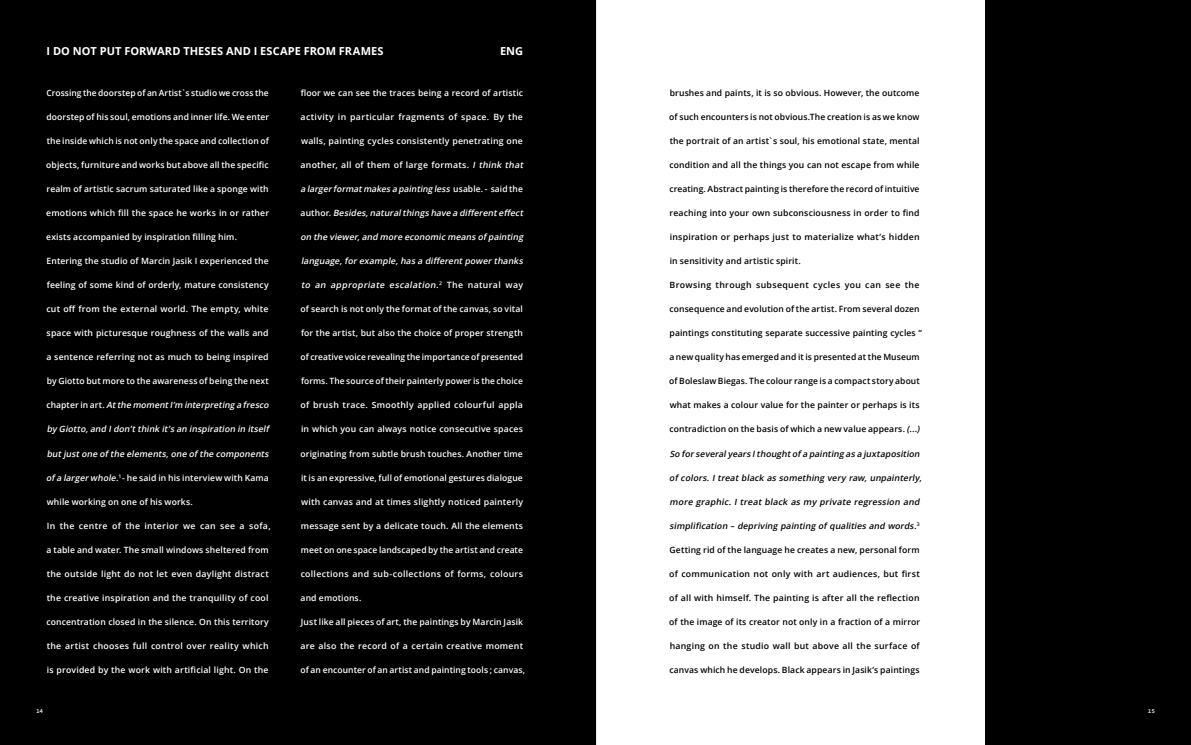
<style>
.page{position:relative;width:1191px;height:745px;background:#fff}
.page>*{position:absolute;margin:0;border:0;box-sizing:border-box;transform-origin:0 0}
.t1{font:700 11px "Open Sans";letter-spacing:.005em;color:#fff}
.t2{font:600 8.6px "Open Sans";letter-spacing:.015em;color:#fff}
.t3{font:600 8.6px "Open Sans";letter-spacing:.015em;color:#000}
.t4{font:italic 600 8.6px "Open Sans";letter-spacing:.01em;color:#fff}
.t5{font:italic 600 8.6px "Open Sans";color:#000}
.t6{font:600 8.6px "Open Sans";letter-spacing:.035em;color:#fff}
.t7{font:600 8.6px "Open Sans";letter-spacing:.04em;color:#000}
.t8{font:600 6px "Source Code Pro";color:#fff}
.s1{font-style:normal}
.s2{font-style:italic}
</style>
<div class="page">
<div style="left:985px;top:0;width:206px;height:744px;background:#000"></div>
<hr style="left:594px;top:0;width:2px;height:744px;background:#d6d9d7">
<div style="left:0;top:0;width:595px;height:744px;background:#000"></div>
<p class="t1" style="left:47px;top:43px;width:338px">I DO NOT PUT FORWARD THESES AND I ESCAPE FROM FRAMES</p>
<p class="t1" style="left:500px;top:43px;width:25px">ENG</p>
<p class="t2" style="left:46px;top:87px;width:224px">Crossing the doorstep of an Artist`s studio we cross the</p>
<p class="t2" style="left:46px;top:111px;width:224px">doorstep of his soul, emotions and inner life. We enter</p>
<p class="t2" style="left:47px;top:135px;width:224px">the inside which is not only the space and collection of</p>
<p class="t2" style="left:46px;top:159px;width:224px">objects, furniture and works but above all the specific</p>
<p class="t2" style="left:47px;top:183px;width:224px">realm of artistic sacrum saturated like a sponge with</p>
<p class="t2" style="left:46px;top:207px;width:224px">emotions which fill the space he works in or rather</p>
<p class="t2" style="left:46px;top:231px;width:192px">exists accompanied by inspiration filling him.</p>
<p class="t2" style="left:47px;top:255px;width:223px">Entering the studio of Marcin Jasik I experienced the</p>
<p class="t2" style="left:47px;top:279px;width:224px">feeling of some kind of orderly, mature consistency</p>
<p class="t2" style="left:46px;top:303px;width:224px">cut off from the external world. The empty, white</p>
<p class="t2" style="left:47px;top:327px;width:224px">space with picturesque roughness of the walls and</p>
<p class="t2" style="left:46px;top:351px;width:224px">a sentence referring not as much to being inspired</p>
<p class="t2" style="left:47px;top:375px;width:224px">by Giotto but more to the awareness of being the next</p>
<p class="t4" style="left:46px;top:399px;width:226px"><span class="s1">c h a p t e r i n a r t .</span> Atthe momentI’m interpreting a fresco</p>
<p class="t4" style="left:47px;top:423px;width:224px">by Giotto,and Idon’tthink it’s an inspiration in itself</p>
<p class="t4" style="left:47px;top:447px;width:225px">butjustone of the elements,one of the components</p>
<p class="t2" style="left:46px;top:471px;width:224px"><span class="s2">of a largerwhole.</span><sup>1</sup> - he said in his interview with Kama</p>
<p class="t2" style="left:47px;top:495px;width:148px">while working on one of his works.</p>
<p class="t6" style="left:47px;top:519px;width:225px">In the centre of the interior we can see a sofa,</p>
<p class="t2" style="left:46px;top:543px;width:224px">a table and water. The small windows sheltered from</p>
<p class="t2" style="left:47px;top:567px;width:224px">the outside light do not let even daylight distract</p>
<p class="t2" style="left:47px;top:591px;width:223px">the creative inspiration and the tranquility of cool</p>
<p class="t2" style="left:46px;top:615px;width:224px">concentration closed in the silence. On this territory</p>
<p class="t2" style="left:47px;top:639px;width:223px">the artist chooses full control over reality which</p>
<p class="t2" style="left:47px;top:663px;width:223px">is provided by the work with artificial light. On the</p>
<p class="t8" style="left:36px;top:706px;width:9px">14</p>
<p class="t2" style="left:301px;top:87px;width:224px">floor we can see the traces being a record of artistic</p>
<p class="t6" style="left:301px;top:111px;width:224px">activity in particular fragments of space. By the</p>
<p class="t2" style="left:301px;top:135px;width:223px">walls, painting cycles consistently penetrating one</p>
<p class="t2" style="left:301px;top:159px;width:226px">another, all of them of large formats. <span class="s2">I think that</span></p>
<p class="t4" style="left:301px;top:183px;width:224px">a largerformatmakes a painting less <span class="s1">u s a b l e . - s a i d t h e</span></p>
<p class="t4" style="left:301px;top:207px;width:226px"><span class="s1">a u t h o r.</span> Besides,naturalthings have a differenteffect</p>
<p class="t4" style="left:300px;top:231px;width:226px">on the viewer,and more economic means of painting</p>
<p class="t4" style="left:301px;top:255px;width:225px">language,forexample,has a differentpowerthanks</p>
<p class="t4" style="left:301px;top:279px;width:224px">to an appropriate escalation.<sup>2</sup> <span class="s1">T h e n a t u ra l wa y</span></p>
<p class="t2" style="left:300px;top:303px;width:224px">of search is not only the format of the canvas, so vital</p>
<p class="t2" style="left:301px;top:327px;width:223px">for the artist, but also the choice of proper strength</p>
<p class="t2" style="left:300px;top:351px;width:224px">of creative voice revealing the importance of presented</p>
<p class="t2" style="left:301px;top:375px;width:223px">forms. The source of their painterly power is the choice</p>
<p class="t2" style="left:300px;top:399px;width:224px">of brush trace. Smoothly applied colourful appla</p>
<p class="t2" style="left:301px;top:423px;width:223px">in which you can always notice consecutive spaces</p>
<p class="t2" style="left:300px;top:447px;width:224px">originating from subtle brush touches. Another time</p>
<p class="t2" style="left:301px;top:471px;width:223px">it is an expressive, full of emotional gestures dialogue</p>
<p class="t2" style="left:301px;top:495px;width:223px">with canvas and at times slightly noticed painterly</p>
<p class="t2" style="left:301px;top:519px;width:224px">message sent by a delicate touch. All the elements</p>
<p class="t2" style="left:301px;top:543px;width:223px">meet on one space landscaped by the artist and create</p>
<p class="t2" style="left:301px;top:567px;width:224px">collections and sub-collections of forms, colours</p>
<p class="t2" style="left:301px;top:591px;width:62px">and emotions.</p>
<p class="t2" style="left:301px;top:615px;width:224px">Just like all pieces of art, the paintings by Marcin Jasik</p>
<p class="t2" style="left:301px;top:639px;width:224px">are also the record of a certain creative moment</p>
<p class="t2" style="left:300px;top:663px;width:226px">of an encounter of an artist and painting tools ; canvas,</p>
<p class="t3" style="left:669px;top:87px;width:251px">brushes and paints, it is so obvious. However, the outcome</p>
<p class="t3" style="left:669px;top:111px;width:252px">of such encounters is not obvious.The creation is as we know</p>
<p class="t3" style="left:669px;top:135px;width:251px">the portrait of an artist`s soul, his emotional state, mental</p>
<p class="t3" style="left:669px;top:159px;width:252px">condition and all the things you can not escape from while</p>
<p class="t3" style="left:669px;top:183px;width:251px">creating. Abstract painting is therefore the record of intuitive</p>
<p class="t3" style="left:669px;top:207px;width:252px">reaching into your own subconsciousness in order to find</p>
<p class="t3" style="left:670px;top:231px;width:251px">inspiration or perhaps just to materialize what’s hidden</p>
<p class="t3" style="left:670px;top:255px;width:133px">in sensitivity and artistic spirit.</p>
<p class="t7" style="left:669px;top:279px;width:251px">Browsing through subsequent cycles you can see the</p>
<p class="t3" style="left:669px;top:303px;width:252px">consequence and evolution of the artist. From several dozen</p>
<p class="t3" style="left:669px;top:327px;width:254px">paintings constituting separate successive painting cycles “</p>
<p class="t3" style="left:669px;top:351px;width:252px">a new quality has emerged and it is presented at the Museum</p>
<p class="t3" style="left:669px;top:375px;width:252px">of Boleslaw Biegas. The colour range is a compact story about</p>
<p class="t3" style="left:670px;top:399px;width:251px">what makes a colour value for the painter or perhaps is its</p>
<p class="t3" style="left:669px;top:423px;width:254px">contradiction on the basis of which a new value appears. <span class="s2">(...)</span></p>
<p class="t5" style="left:669px;top:447px;width:253px">So forseveralyears Ithoughtof a painting as a juxtaposition</p>
<p class="t5" style="left:669px;top:471px;width:256px">of colors. I treat black as something very raw, unpainterly,</p>
<p class="t5" style="left:669px;top:495px;width:254px">more graphic. I treat black as my private regression and</p>
<p class="t5" style="left:669px;top:519px;width:251px">simplification – depriving painting of qualities and words.<sup>3</sup></p>
<p class="t3" style="left:669px;top:543px;width:252px">Getting rid of the language he creates a new, personal form</p>
<p class="t3" style="left:669px;top:567px;width:252px">of communication not only with art audiences, but first</p>
<p class="t3" style="left:669px;top:591px;width:252px">of all with himself. The painting is after all the reflection</p>
<p class="t3" style="left:669px;top:615px;width:252px">of the image of its creator not only in a fraction of a mirror</p>
<p class="t3" style="left:669px;top:639px;width:252px">hanging on the studio wall but above all the surface of</p>
<p class="t3" style="left:669px;top:663px;width:252px">canvas which he develops. Black appears in Jasik’s paintings</p>
<p class="t8" style="left:1147px;top:706px;width:9px">15</p>
</div>
